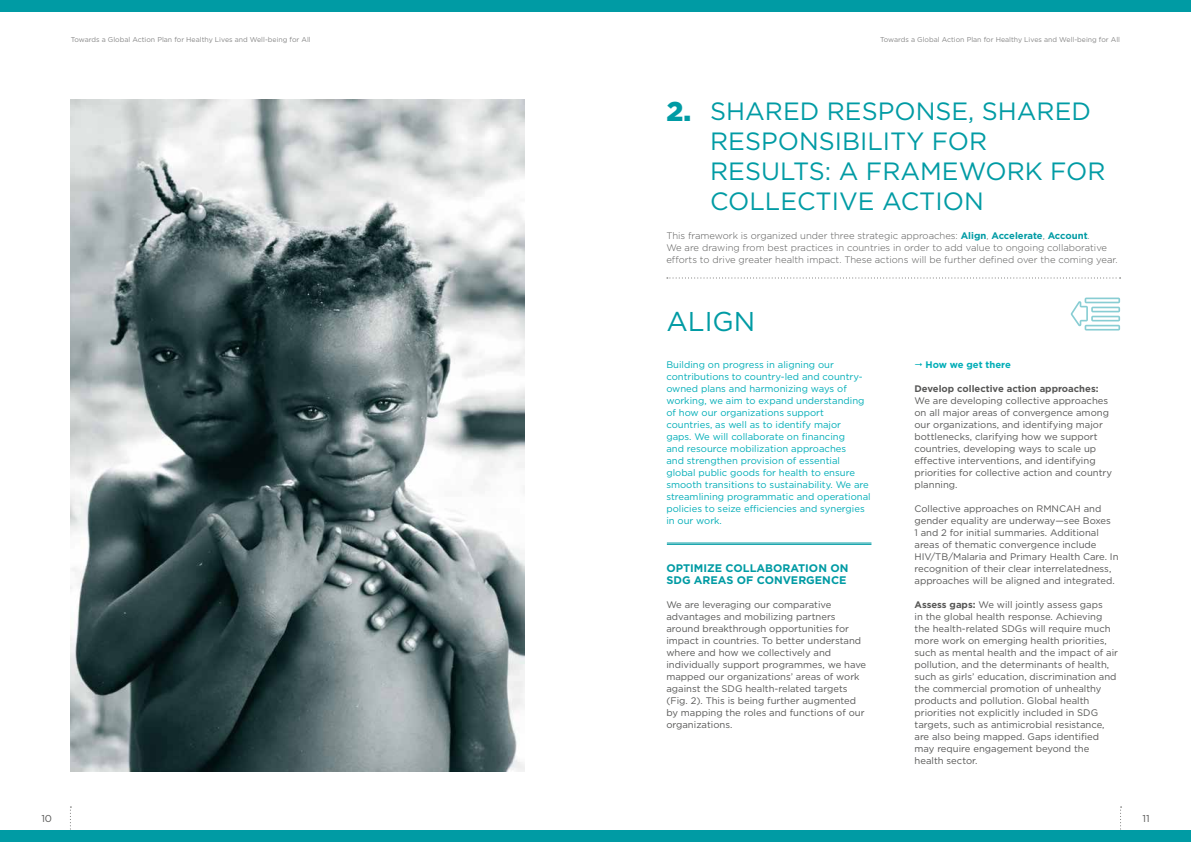
<style>
.page{position:relative;width:1191px;height:842px;background:#fff}
.page>*{position:absolute;margin:0;border:0;box-sizing:border-box;transform-origin:0 0}
.t1{font:27.2px "Gotham";color:#009ba4}
.t2{font:900 27.2px "Gotham";color:#009ba4}
.t3{font:25px/30px "Gotham";color:#009ba4}
.t4{font:700 11px/12px "Gotham";color:#009ba4}
.t5{font:10px "Gotham";color:#575756}
.t6{font:9.5px/12px "Gotham";color:#575756}
.t7{font:9.5px/12px "Gotham";color:#00adb7}
.t8{font:300 9.5px/12px "Gotham";color:#575756}
.t9{font:700 9.5px "Gotham";color:#575756}
.t10{font:700 9.5px "Gotham";color:#00adb7}
.t11{font:7px "Gotham";color:#878787}
.s1{font-weight:700;color:#009ba4}
.s2{font-weight:700}
</style>
<div class="page">
<svg style="left:70px;top:806px;width:1px;height:25px"></svg>
<svg style="left:1120px;top:806px;width:1px;height:25px"></svg>
<div style="left:0;top:0;width:1191px;height:11px;background:#009ba4"></div>
<div style="left:0;top:831px;width:1191px;height:11px;background:#009ba4"></div>
<hr style="left:667px;top:543px;width:204px;height:1px;background:#009ba4">
<hr style="left:667px;top:544px;width:204px;height:1px;background:#009ba4">
<svg style="left:1070px;top:298px;width:50px;height:33px"></svg>
<svg style="left:667px;top:277px;width:453px;height:1px"></svg>
<img style="left:71px;top:99px;width:453px;height:672px">
<p class="t11" style="left:71px;top:35px;width:241px">Towards a Global Action Plan for Healthy Lives and Well-being for All</p>
<p class="t11" style="left:880px;top:35px;width:241px">Towards a Global Action Plan for Healthy Lives and Well-being for All</p>
<h1 class="t2" style="left:666px;top:93px;width:26px">2.</h1>
<h2 class="t3" style="left:710px;top:96px;width:397px">SHARED RESPONSE, SHARED<br>RESPONSIBILITY FOR<br>RESULTS: A FRAMEWORK FOR<br>COLLECTIVE ACTION</h2>
<p class="t8" style="left:666px;top:230px;width:453px">This framework is organized under three strategic approaches: <span class="s1">Align</span>, <span class="s1">Accelerate</span>, <span class="s1">Account</span>.<br>We are drawing from best practices in countries in order to add value to ongoing collaborative efforts to drive greater health impact. These actions will be further defined over the coming year.</p>
<h1 class="t1" style="left:666px;top:306px;width:90px">ALIGN</h1>
<p class="t7" style="left:666px;top:358px;width:206px">Building on progress in aligning our contributions to country-led and country&shy;owned plans and harmonizing ways of working, we aim to expand understanding of how our organizations support countries, as well as to identify major<br>gaps. We will collaborate on financing<br>and resource mobilization approaches<br>and strengthen provision of essential global public goods for health to ensure smooth transitions to sustainability. We are streamlining programmatic and operational policies to seize efficiencies and synergies in our work.</p>
<p class="t4" style="left:666px;top:562px;width:183px">OPTIMIZE COLLABORATION ON<br>SDG AREAS OF CONVERGENCE</p>
<p class="t6" style="left:666px;top:598px;width:201px">We are leveraging our comparative advantages and mobilizing partners around breakthrough opportunities for impact in countries. To better understand where and how we collectively and individually support programmes, we have mapped our organizations’ areas of work against the SDG health-related targets (Fig. 2). This is being further augmented by mapping the roles and functions of our organizations.</p>
<p class="t10" style="left:925px;top:359px;width:87px">How we get there</p>
<p class="t9" style="left:914px;top:383px;width:186px">Develop collective action approaches:</p>
<p class="t6" style="left:914px;top:394px;width:199px">We are developing collective approaches on all major areas of convergence among our organizations, and identifying major bottlenecks, clarifying how we support countries, developing ways to scale up effective interventions, and identifying priorities for collective action and country planning.</p>
<p class="t6" style="left:914px;top:502px;width:205px">Collective approaches on RMNCAH and gender equality are underway—see Boxes<br>1 and 2 for initial summaries. Additional areas of thematic convergence include HIV/TB/Malaria and Primary Health Care. In recognition of their clear interrelatedness, approaches will be aligned and integrated.</p>
<p class="t6" style="left:914px;top:598px;width:205px"><span class="s2">Assess gaps:</span> We will jointly assess gaps<br>in the global health response. Achieving the health-related SDGs will require much more work on emerging health priorities, such as mental health and the impact of air pollution, and the determinants of health, such as girls’ education, discrimination and the commercial promotion of unhealthy products and pollution. Global health priorities not explicitly included in SDG targets, such as antimicrobial resistance, are also being mapped. Gaps identified may require engagement beyond the health sector.</p>
<p class="t5" style="left:41px;top:813px;width:12px">10</p>
<p class="t5" style="left:1142px;top:813px;width:9px">11</p>
</div>
